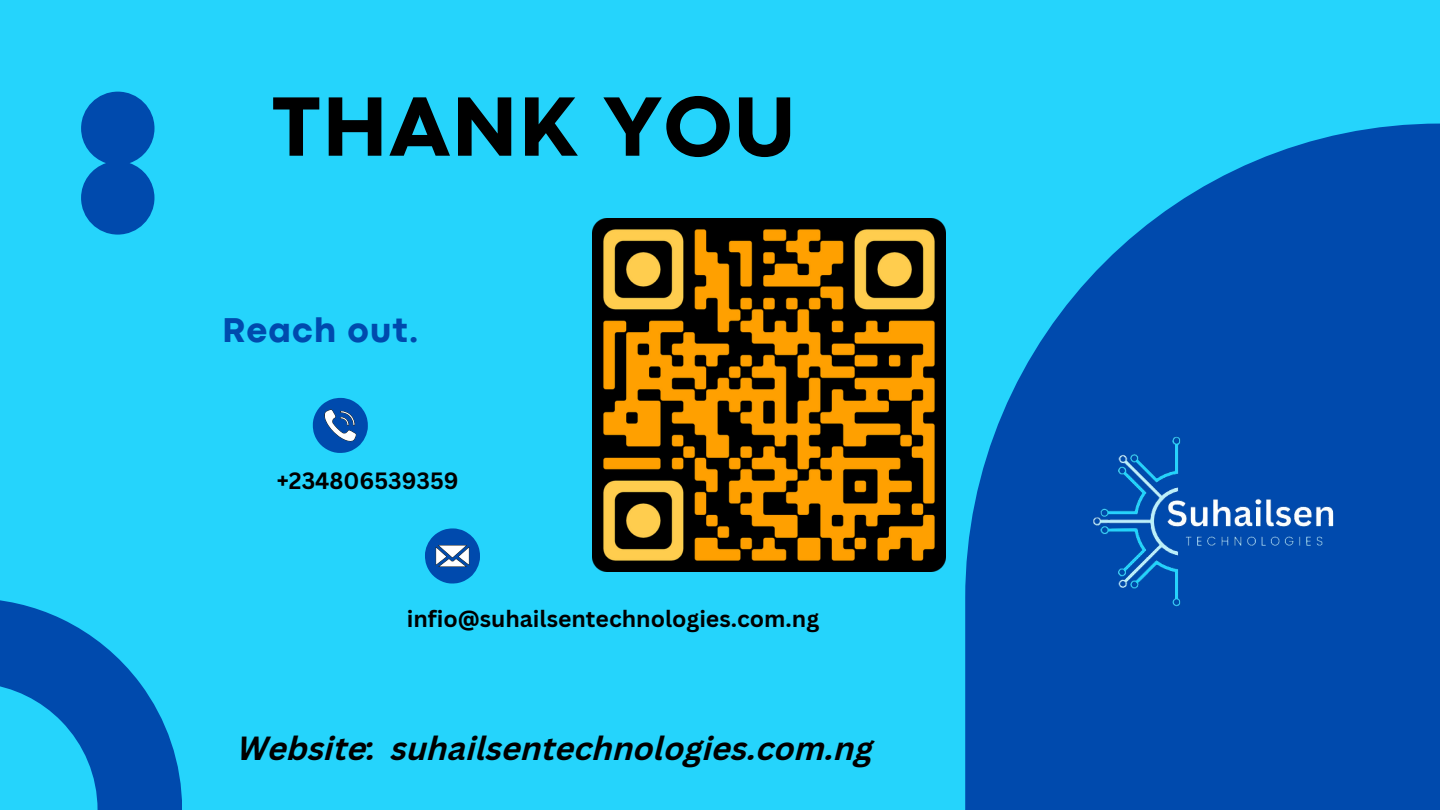
<style>
.page{position:relative;width:1440px;height:810px;background:#25d4fc}
.page>*{position:absolute;margin:0;border:0;box-sizing:border-box;transform-origin:0 0}
.t1{font:800 87.8px "Codec Pro";letter-spacing:.02em;color:#000}
.t2{font:800 35.9px "Codec Pro";letter-spacing:.035em;color:#004aad}
.t3{font:italic 700 32.6px "Canva Sans";color:#000}
.t4{font:700 22.9px "Canva Sans";color:#000}
</style>
<div class="page">
<svg style="left:965px;top:124px;width:475px;height:686px;fill:#004aad"></svg>
<svg style="left:0;top:600px;width:182px;height:210px"></svg>
<svg style="left:81px;top:92px;width:73px;height:143px"></svg>
<svg style="left:313px;top:398px;width:55px;height:55px"></svg>
<svg style="left:425px;top:528px;width:55px;height:55px"></svg>
<div style="left:1058px;top:355px;width:334px;height:333px;background:#004aad"></div>
<img style="left:592px;top:219px;width:354px;height:353px">
<p class="t1" style="left:272px;top:95px;width:525px">THANK YOU</p>
<p class="t2" style="left:223px;top:317px;width:198px">Reach out.</p>
<p class="t4" style="left:277px;top:465px;width:183px">+234806539359</p>
<p class="t4" style="left:407px;top:602px;width:414px">infio@suhailsentechnologies.com.ng</p>
<p class="t3" style="left:238px;top:735px;width:637px">Website: suhailsentechnologies.com.ng</p>
</div>
